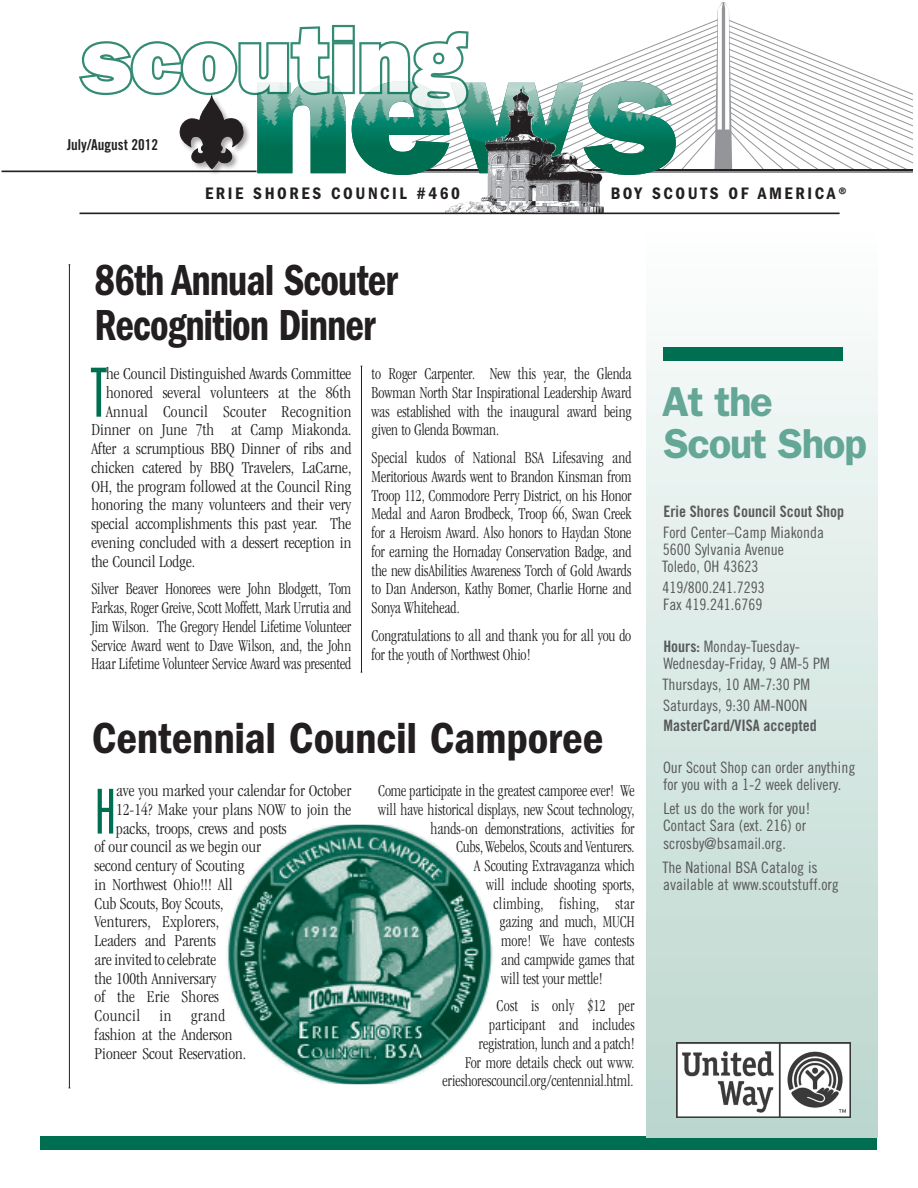
<style>
.page{position:relative;width:918px;height:1188px;background:#fff}
.page>*{position:absolute;margin:0;border:0;box-sizing:border-box;transform-origin:0 0}
.t1{font:800 93px "Franklin Gothic";color:#fff}
.t2{font:73.5px "Franklin Gothic Book X Cmpr";color:#006e51;scale:.9 1}
.t3{font:67.05px "Franklin Gothic Book X Cmpr";color:#006e51;scale:.9 1}
.t4{font:600 condensed 45px/45px "Franklin Gothic";letter-spacing:-.025em;color:#231f20;scale:.9 1}
.t5{font:600 condensed 45px "Franklin Gothic";letter-spacing:-.005em;color:#231f20}
.t6{font:600 42px/42px "Franklin Gothic";letter-spacing:-.035em;color:#64a796}
.t7{font:300 condensed 17.25px/18.8px "Garamond";color:#231f20;text-align:justify;scale:.9 1}
.t8{font:300 condensed 17.25px "Garamond";color:#231f20}
.t9{font:600 condensed 17.25px "Franklin Gothic";letter-spacing:.15em;color:#231f20}
.t10{font:300 condensed 17.25px "Garamond";letter-spacing:.02em;color:#231f20}
.t11{font:300 condensed 17.25px "Garamond";letter-spacing:.025em;color:#231f20;scale:.9 1}
.t12{font:300 condensed 17.25px "Garamond";letter-spacing:.025em;color:#231f20}
.t13{font:15.75px/17.2px "Trade Gothic Cond Eighteen";color:#57585a}
.t14{font:15.75px "Trade Gothic Bold Cond Twenty";color:#57585a}
.t15{font:15px "Trade Gothic Bold Cond Twenty";color:#231f20}
.s1{font-family:"Trade Gothic Bold Cond Twenty"}
</style>
<div class="page">
<div style="left:40px;top:1136px;width:837px;height:14px;background:#006e51"></div>
<svg style="left:676px;top:21px;width:236px;height:148px"></svg>
<svg style="left:714px;top:2px;width:18px;height:171px"></svg>
<hr style="left:413px;top:171px;width:499px;height:1px;background:#939598">
<hr style="left:413px;top:169px;width:499px;height:2px;background:#231f20">
<hr style="left:1px;top:171px;width:256px;height:1px;background:#231f20">
<img style="left:481px;top:175px;width:40px;height:31px">
<svg style="left:76px;top:24px;width:600px;height:151px"></svg>
<hr style="left:80px;top:213px;width:760px;height:1px;background:#231f20">
<div style="left:646px;top:222px;width:231px;height:915px;background:linear-gradient(to bottom,#feffff,#b8d3ca)"></div>
<hr style="left:69px;top:265px;width:1px;height:823px;background:#231f20">
<div style="left:663px;top:347px;width:180px;height:14px;background:#006e51"></div>
<hr style="left:361px;top:366px;width:1px;height:306px;background:#231f20">
<img style="left:226px;top:825px;width:267px;height:259px">
<img style="left:677px;top:1043px;width:174px;height:74px">
<h1 class="t1" style="left:81px;top:5px;width:387px">scouting</h1>
<p class="t15" style="left:67px;top:135px;width:93px">July/August 2012</p>
<p class="t9" style="left:205px;top:183px;width:256px">Erie Shores Council #460</p>
<p class="t9" style="left:611px;top:183px;width:238px">BOY SCOU TS OF AMERI CA®</p>
<h3 class="t4" style="left:94px;top:258px;width:339px">86th Annual Scouter<br>Recognition Dinner</h3>
<h2 class="t2" style="left:91px;top:355px;width:18px">T</h2>
<p class="t8" style="left:106px;top:364px;width:247px">he Council Distinguished Awards Committee</p>
<p class="t8" style="left:106px;top:383px;width:247px">honored several volunteers at the 86th</p>
<p class="t10" style="left:106px;top:402px;width:247px">Annual Council Scouter Recognition</p>
<p class="t8" style="left:92px;top:421px;width:262px">Dinner on June 7th at Camp Miakonda.</p>
<p class="t8" style="left:92px;top:439px;width:261px">After a scrumptious BBQ Dinner of ribs and</p>
<p class="t8" style="left:92px;top:458px;width:261px">chicken catered by BBQ Travelers, LaCarne,</p>
<p class="t8" style="left:92px;top:477px;width:261px">OH, the program followed at the Council Ring</p>
<p class="t8" style="left:92px;top:496px;width:261px">honoring the many volunteers and their very</p>
<p class="t8" style="left:92px;top:514px;width:261px">special accomplishments this past year. The</p>
<p class="t8" style="left:92px;top:533px;width:261px">evening concluded with a dessert reception in</p>
<p class="t8" style="left:92px;top:552px;width:105px">the Council Lodge.</p>
<p class="t7" style="left:91px;top:580px;width:290px">Silver Beaver Honorees were John Blodgett, Tom Farkas, Roger Greive, Scott Moffett, Mark Urrutia and Jim Wilson. The Gregory Hendel Lifetime Volunteer Service Award went to Dave Wilson, and, the John Haar Lifetime Volunteer Service Award was presented</p>
<p class="t7" style="left:372px;top:364px;width:290px">to Roger Carpenter. New this year, the Glenda Bowman North Star Inspirational Leadership Award was established with the inaugural award being given to Glenda Bowman.</p>
<p class="t7" style="left:372px;top:448px;width:290px">Special kudos of National BSA Lifesaving and Meritorious Awards went to Brandon Kinsman from Troop 112, Commodore Perry District, on his Honor Medal and Aaron Brodbeck, Troop 66, Swan Creek for a Heroism Award. Also honors to Haydan Stone for earning the Hornaday Conservation Badge, and the new disAbilities Awareness Torch of Gold Awards to Dan Anderson, Kathy Bomer, Charlie Horne and Sonya Whitehead.</p>
<p class="t7" style="left:372px;top:626px;width:290px">Congratulations to all and thank you for all you do for the youth of Northwest Ohio!</p>
<h3 class="t5" style="left:92px;top:712px;width:513px">Centennial Council Camporee</h3>
<h3 class="t3" style="left:95px;top:777px;width:26px">H</h3>
<p class="t8" style="left:116px;top:781px;width:236px">ave you marked your calendar for October</p>
<p class="t7" style="left:378px;top:781px;width:287px">Come participate in the greatest camporee ever! We</p>
<p class="t7" style="left:378px;top:800px;width:286px">will have historical displays, new Scout technology,</p>
<p class="t7" style="left:431px;top:819px;width:228px">hands-on demonstrations, activities for</p>
<p class="t7" style="left:456px;top:838px;width:200px">Cubs, Webelos, Scouts and Venturers.</p>
<p class="t7" style="left:474px;top:856px;width:180px">A Scouting Extravaganza which</p>
<p class="t7" style="left:486px;top:875px;width:166px">will include shooting sports,</p>
<p class="t11" style="left:494px;top:894px;width:158px">climbing, fishing, star</p>
<p class="t7" style="left:500px;top:913px;width:151px">gazing and much, MUCH</p>
<p class="t7" style="left:501px;top:931px;width:150px">more! We have contests</p>
<p class="t7" style="left:501px;top:950px;width:150px">and campwide games that</p>
<p class="t7" style="left:501px;top:969px;width:114px">will test your mettle!</p>
<p class="t7" style="left:443px;top:997px;width:215px;text-align:right">Cost is only $12 per participant and includes registration, lunch and a patch!<br>For more details check out www. erieshorescouncil.org/centennial.html.</p>
<p class="t8" style="left:116px;top:800px;width:236px">12-14? Make your plans NOW to join the</p>
<p class="t8" style="left:116px;top:819px;width:172px">packs, troops, crews and posts</p>
<p class="t8" style="left:95px;top:838px;width:168px">of our council as we begin our</p>
<p class="t8" style="left:95px;top:856px;width:151px">second century of Scouting</p>
<p class="t8" style="left:95px;top:875px;width:139px">in Northwest Ohio!!! All</p>
<p class="t8" style="left:95px;top:894px;width:130px">Cub Scouts, Boy Scouts,</p>
<p class="t8" style="left:95px;top:913px;width:126px">Venturers, Explorers,</p>
<p class="t8" style="left:95px;top:931px;width:123px">Leaders and Parents</p>
<p class="t8" style="left:95px;top:950px;width:123px">are invited to celebrate</p>
<p class="t8" style="left:95px;top:969px;width:123px">the 100th Anniversary</p>
<p class="t8" style="left:95px;top:988px;width:126px">of the Erie Shores</p>
<p class="t12" style="left:95px;top:1006px;width:132px">Council in grand</p>
<p class="t8" style="left:95px;top:1025px;width:140px">fashion at the Anderson</p>
<p class="t8" style="left:95px;top:1044px;width:153px">Pioneer Scout Reservation.</p>
<h3 class="t6" style="left:662px;top:380px;width:206px">At the<br>Scout Shop</h3>
<p class="t14" style="left:663px;top:502px;width:182px">Erie Shores Council Scout Shop</p>
<p class="t13" style="left:662px;top:523px;width:163px">Ford Center–Camp Miakonda<br>5600 Sylvania Avenue<br>Toledo, OH 43623</p>
<p class="t13" style="left:663px;top:579px;width:104px">419/800.241.7293<br>Fax 419.241.6769</p>
<p class="t13" style="left:663px;top:637px;width:168px"><span class="s1">Hours:</span> Monday-Tuesday-<br>Wednesday-Friday, 9 AM-5 PM</p>
<p class="t13" style="left:662px;top:674px;width:149px;line-height:20.7px">Thursdays, 10 AM-7:30 PM<br>Saturdays, 9:30 AM-NOON</p>
<p class="t14" style="left:664px;top:716px;width:155px">MasterCard/VISA accepted</p>
<p class="t13" style="left:663px;top:758px;width:194px">Our Scout Shop can order anything for you with a 1-2 week delivery.</p>
<p class="t13" style="left:663px;top:800px;width:149px">Let us do the work for you!<br>Contact Sara (ext. 216) or scrosby@bsamail.org.</p>
<p class="t13" style="left:662px;top:858px;width:178px">The National BSA Catalog is available at www.scoutstuff.org</p>
</div>
